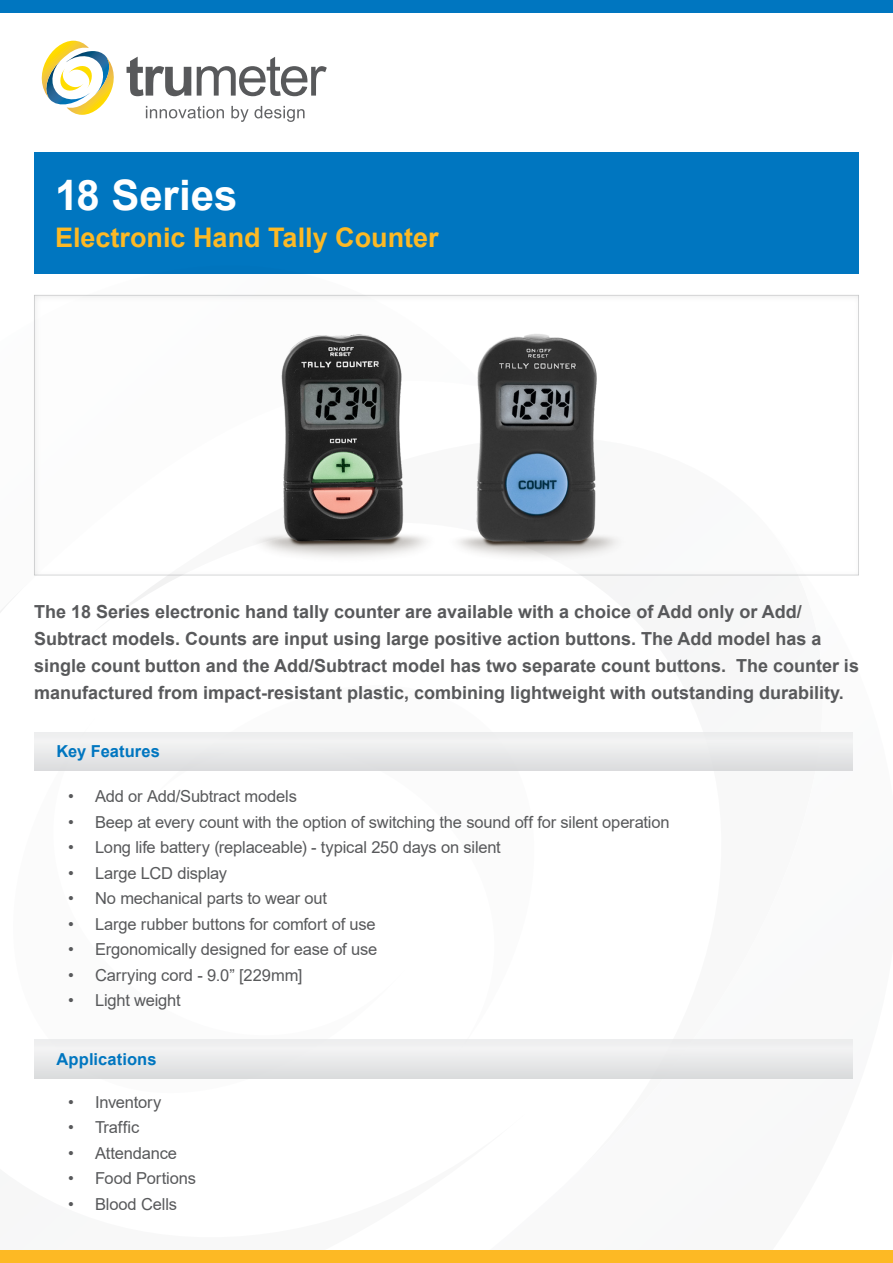
<style>
.page{position:relative;width:893px;height:1263px;background:#fff}
.page>*{position:absolute;margin:0;border:0;box-sizing:border-box;transform-origin:0 0}
.t1{font:700 42px "Arial";color:#fff}
.t2{font:700 27px "Arial";color:#fdb924}
.t3{font:700 18px/27px "Arial";color:#58595b}
.t4{font:16.5px "Arial";letter-spacing:-.01em;color:#58595b}
.t5{font:700 16.5px "Arial";letter-spacing:.005em;color:#0076c0}
</style>
<div class="page">
<svg style="left:34px;top:770px;width:375px;height:309px"></svg>
<div style="left:34px;top:732px;width:819px;height:38px;background:linear-gradient(to right,#e9eaeb,#e8e9ea)"></div>
<div style="left:0;top:0;width:893px;height:12px;background:#0076c0"></div>
<div style="left:0;top:1250px;width:893px;height:13px;background:#fdb924"></div>
<div style="left:34px;top:153px;width:825px;height:121px;background:#0076c0"></div>
<svg style="left:41px;top:41px;width:286px;height:81px"></svg>
<img style="left:256px;top:334px;width:365px;height:225px">
<div style="left:34px;top:1040px;width:819px;height:38px;background:linear-gradient(to right,#e9e9ea,#e8e9ea)"></div>
<h1 class="t1" style="left:55px;top:165px;width:184px">18 Series</h1>
<h2 class="t2" style="left:55px;top:219px;width:385px">Electronic Hand Tally Counter</h2>
<p class="t3" style="left:34px;top:598px;width:826px">The 18 Series electronic hand tally counter are available with a choice of Add only or Add/ Subtract models. Counts are input using large positive action buttons. The Add model has a single count button and the Add/Subtract model has two separate count buttons. The counter is manufactured from impact-resistant plastic, combining lightweight with outstanding durability.</p>
<p class="t5" style="left:57px;top:739px;width:105px">Key Features</p>
<p class="t4" style="left:68px;top:785px;width:230px">• Add or Add/Subtract models</p>
<p class="t4" style="left:68px;top:810px;width:603px">• Beep at every count with the option of switching the sound off for silent operation</p>
<p class="t4" style="left:68px;top:836px;width:434px">• Long life battery (replaceable) - typical 250 days on silent</p>
<p class="t4" style="left:68px;top:861px;width:161px">• Large LCD display</p>
<p class="t4" style="left:68px;top:887px;width:260px">• No mechanical parts to wear out</p>
<p class="t4" style="left:68px;top:912px;width:309px">• Large rubber buttons for comfort of use</p>
<p class="t4" style="left:68px;top:938px;width:311px">• Ergonomically designed for ease of use</p>
<p class="t4" style="left:68px;top:963px;width:236px">• Carrying cord - 9.0” [229mm]</p>
<p class="t4" style="left:68px;top:989px;width:114px">• Light weight</p>
<p class="t5" style="left:57px;top:1047px;width:102px">Applications</p>
<p class="t4" style="left:68px;top:1091px;width:95px">• Inventory</p>
<p class="t4" style="left:68px;top:1116px;width:73px">• Traffic</p>
<p class="t4" style="left:68px;top:1142px;width:111px">• Attendance</p>
<p class="t4" style="left:68px;top:1167px;width:129px">• Food Portions</p>
<p class="t4" style="left:68px;top:1193px;width:111px">• Blood Cells</p>
</div>
